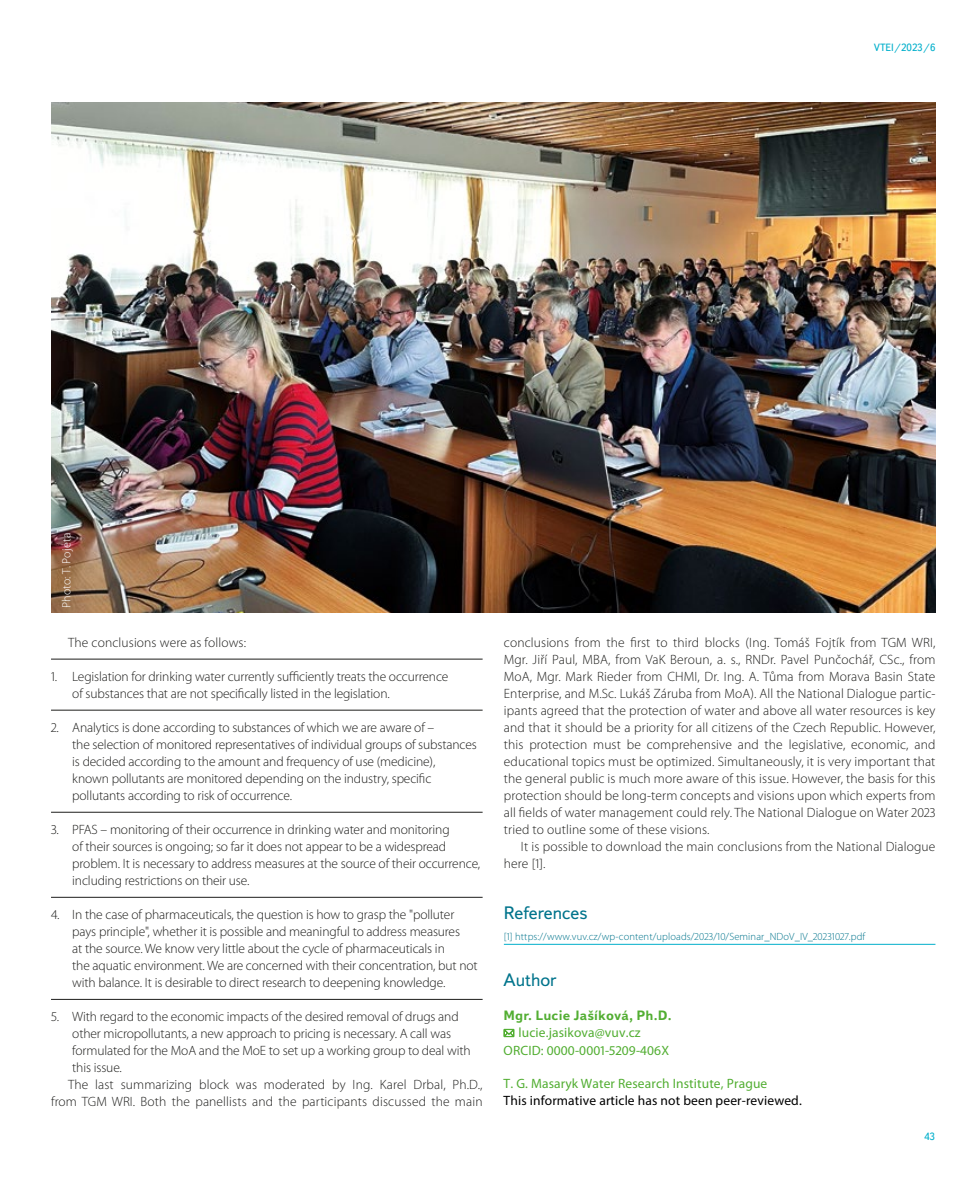
<style>
.page{position:relative;width:978px;height:1191px;background:#fff}
.page>*{position:absolute;margin:0;border:0;box-sizing:border-box;transform-origin:0 0}
.t1{font:18px "Textbook New";color:#00748c}
.t2{font:300 13.5px/17px "Myriad Pro";letter-spacing:-.01em;color:#1d1d1b}
.t3{font:300 13.5px/17px "Myriad Pro";letter-spacing:.01em;color:#1d1d1b}
.t4{font:13.5px/17.5px "Myriad Pro";letter-spacing:.01em;color:#52ae32}
.t5{font:13.5px "Myriad Pro";letter-spacing:.01em;color:#000}
.t6{font:700 13.5px "Textbook New";letter-spacing:.01em;color:#52ae32}
.t7{font:300 12px "Myriad Pro";letter-spacing:.01em;color:#fff}
.t8{font:300 10.5px "Myriad Pro";letter-spacing:.01em;color:#00748c}
.t9{font:10.5px "Textbook New";color:#00afcb}
</style>
<div class="page">
<hr style="left:51px;top:659px;width:432px;height:1px;background:#1d1d1b">
<hr style="left:51px;top:710px;width:432px;height:1px;background:#1d1d1b">
<hr style="left:51px;top:812px;width:432px;height:1px;background:#1d1d1b">
<hr style="left:51px;top:897px;width:432px;height:1px;background:#1d1d1b">
<hr style="left:51px;top:999px;width:432px;height:1px;background:#1d1d1b">
<hr style="left:504px;top:944px;width:431px;height:1px;background:#00afcb">
<svg style="left:504px;top:1028px;width:10px;height:9px"></svg>
<img style="left:51px;top:102px;width:884px;height:510px">
<p class="t9" style="left:874px;top:41px;width:63px">VTEI/2023/6</p>
<p class="t7" style="left:59px;top:608px;width:77px;rotate:-90deg">Photo: T. Pojeta</p>
<p class="t3" style="left:68px;top:633px;width:180px">The conclusions were as follows:</p>
<p class="t2" style="left:72px;top:667px;width:378px;text-indent:-21px">1. Legislation for drinking water currently sufficiently treats the occurrence of substances that are not specifically listed in the legislation.</p>
<p class="t2" style="left:72px;top:718px;width:406px;text-indent:-21px">2. Analytics is done according to substances of which we are aware of –<br>the selection of monitored representatives of individual groups of substances is decided according to the amount and frequency of use (medicine),<br>known pollutants are monitored depending on the industry, specific pollutants according to risk of occurrence.</p>
<p class="t2" style="left:72px;top:820px;width:410px;text-indent:-21px">3. PFAS – monitoring of their occurrence in drinking water and monitoring<br>of their sources is ongoing; so far it does not appear to be a widespread problem. It is necessary to address measures at the source of their occurrence, including restrictions on their use.</p>
<p class="t2" style="left:72px;top:905px;width:407px;text-indent:-21px">4. In the case of pharmaceuticals, the question is how to grasp the "polluter pays principle", whether it is possible and meaningful to address measures<br>at the source. We know very little about the cycle of pharmaceuticals in<br>the aquatic environment. We are concerned with their concentration, but not with balance. It is desirable to direct research to deepening knowledge.</p>
<p class="t2" style="left:51px;top:1007px;width:409px">5. With regard to the economic impacts of the desired removal of drugs and</p>
<p class="t2" style="left:72px;top:1024px;width:380px">other micropollutants, a new approach to pricing is necessary. A call was</p>
<p class="t2" style="left:72px;top:1041px;width:400px">formulated for the MoA and the MoE to set up a working group to deal with</p>
<p class="t2" style="left:72px;top:1058px;width:51px">this issue.</p>
<p class="t3" style="left:68px;top:1075px;width:416px">The last summarizing block was moderated by Ing. Karel Drbal, Ph.D.,</p>
<p class="t3" style="left:51px;top:1092px;width:433px">from TGM WRI. Both the panellists and the participants discussed the main</p>
<p class="t2" style="left:504px;top:633px;width:433px;text-align:justify">conclusions from the first to third blocks (Ing. Tomáš Fojtík from TGM WRI, Mgr. Jiří Paul, MBA, from VaK Beroun, a. s., RNDr. Pavel Punčochář, CSc., from MoA, Mgr. Mark Rieder from CHMI, Dr. Ing. A. Tůma from Morava Basin State Enterprise, and M.Sc. Lukáš Záruba from MoA). All the National Dialogue partic&shy;ipants agreed that the protection of water and above all water resources is key and that it should be a priority for all citizens of the Czech Republic. However, this protection must be comprehensive and the legislative, economic, and educational topics must be optimized. Simultaneously, it is very important that the general public is much more aware of this issue. However, the basis for this protection should be long-term concepts and visions upon which experts from all fields of water management could rely. The National Dialogue on Water 2023 tried to outline some of these visions.</p>
<p class="t3" style="left:504px;top:837px;width:433px;text-indent:17px">It is possible to download the main conclusions from the National Dialogue here [1].</p>
<h1 class="t1" style="left:504px;top:901px;width:85px">References</h1>
<p class="t8" style="left:504px;top:930px;width:363px">[1] https://www.vuv.cz/wp-content/uploads/2023/10/Seminar_NDoV_IV_20231027.pdf</p>
<h1 class="t1" style="left:504px;top:969px;width:55px">Author</h1>
<p class="t6" style="left:504px;top:1007px;width:170px">Mgr. Lucie Jašíková, Ph.D.</p>
<p class="t4" style="left:504px;top:1023px;width:167px;text-indent:15px">lucie.jasikova@vuv.cz<br>ORCID: 0000-0001-5209-406X</p>
<p class="t4" style="left:504px;top:1074px;width:265px">T. G. Masaryk Water Research Institute, Prague</p>
<p class="t5" style="left:504px;top:1092px;width:300px">This informative article has not been peer-reviewed.</p>
<p class="t9" style="left:924px;top:1130px;width:12px">43</p>
</div>
